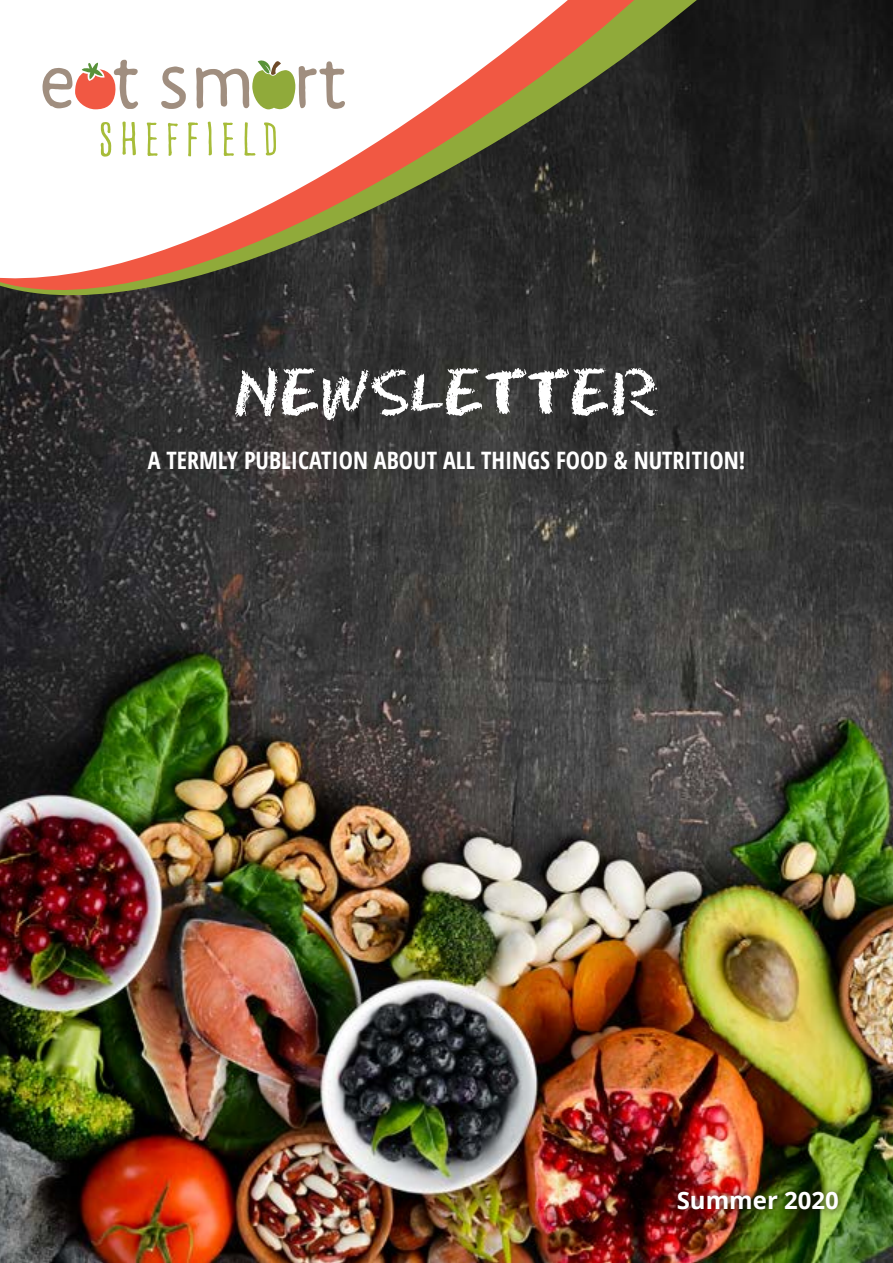
<style>
.page{position:relative;width:893px;height:1263px;background:#fff}
.page>*{position:absolute;margin:0;border:0;box-sizing:border-box;transform-origin:0 0}
.t1{font:60px "Eraser";color:#fff}
.t2{font:700 24px "Open Sans Condensed";color:#fff}
.t3{font:700 24px "Open Sans";color:#fff}
</style>
<div class="page">
<img style="left:0;top:0;width:893px;height:1263px">
<svg style="left:0;top:0;width:728px;height:358px;background:#272726"></svg>
<svg style="left:0;top:0;width:670px;height:345px"></svg>
<div style="left:668px;top:1183px;width:180px;height:36px;background:#000;opacity:.75"></div>
<h1 class="t1" style="left:234px;top:358px;width:427px">NEWSLETTER</h1>
<p class="t2" style="left:148px;top:444px;width:599px">A TERMLY PUBLICATION ABOUT ALL THINGS FOOD &amp; NUTRITION!</p>
<p class="t3" style="left:677px;top:1183px;width:164px">Summer 2020</p>
</div>
